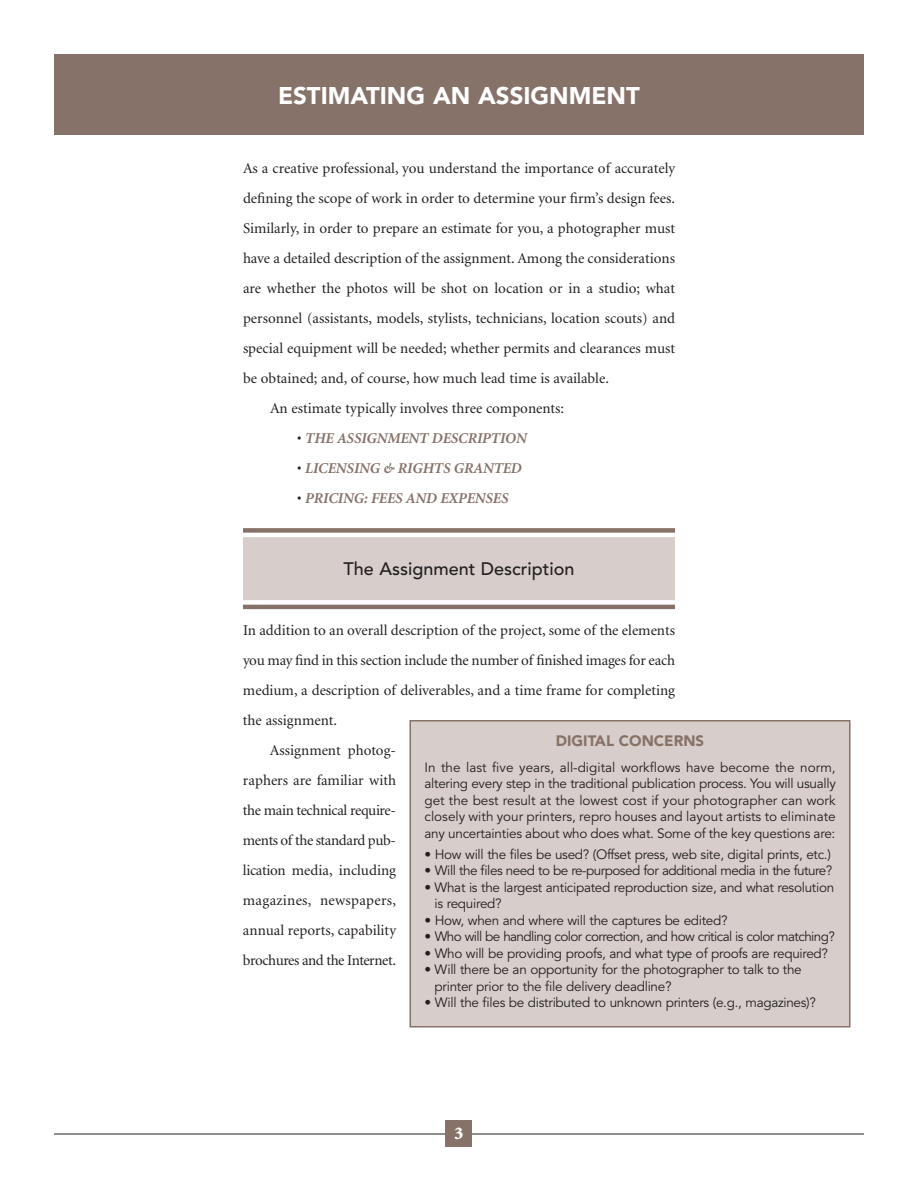
<style>
.page{position:relative;width:918px;height:1188px;background:#fff}
.page>*{position:absolute;margin:0;border:0;box-sizing:border-box;transform-origin:0 0}
.t1{font:900 24px "Avenir";color:#fff}
.t2{font:500 18px "Avenir";color:#231f20}
.t3{font:900 18px "Minion";color:#fff}
.t4{font:15px "Minion";color:#231f20}
.t5{font:italic 700 15px "Minion";letter-spacing:-.01em;color:#877269}
.t6{font:15px "Minion";letter-spacing:-.025em;color:#231f20}
.t7{font:15px "Minion";letter-spacing:-.03em;color:#231f20}
.t8{font:15px "Minion";letter-spacing:.02em;color:#231f20}
.t9{font:900 15px "Avenir";color:#877269}
.t10{font:13.5px/16.5px "Avenir";letter-spacing:-.02em;color:#231f20}
.t11{font:13.5px "Avenir";letter-spacing:-.045em;color:#231f20}
.t12{font:13.5px "Avenir";letter-spacing:-.04em;color:#231f20}
.s1{font-weight:400;font-style:normal;color:#231f20}
</style>
<div class="page">
<hr style="left:54px;top:1134px;width:810px;height:1px;background:#231f20">
<div style="left:446px;top:1120px;width:26px;height:28px;background:#877269"></div>
<div style="left:243px;top:528px;width:432px;height:5px;background:#877269"></div>
<div style="left:243px;top:537px;width:432px;height:63px;background:#d7cecb"></div>
<hr style="left:243px;top:605px;width:432px;height:4px;background:#877269">
<div style="left:54px;top:54px;width:810px;height:81px;background:#877269"></div>
<div style="left:410px;top:721px;width:440px;height:306px;background:#d7cecb"></div>
<div style="left:410px;top:720px;width:440px;height:308px;border:2px solid #877269"></div>
<h1 class="t1" style="left:278px;top:86px;width:363px">ESTIMATING AN ASSIGNMENT</h1>
<p class="t4" style="left:243px;top:162px;width:434px">As a creative professional, you understand the importance of accurately</p>
<p class="t4" style="left:243px;top:192px;width:434px">defining the scope of work in order to determine your firm’s design fees.</p>
<p class="t4" style="left:243px;top:222px;width:434px">Similarly, in order to prepare an estimate for you, a photographer must</p>
<p class="t4" style="left:243px;top:252px;width:434px">have a detailed description of the assignment. Among the considerations</p>
<p class="t4" style="left:243px;top:282px;width:434px">are whether the photos will be shot on location or in a studio; what</p>
<p class="t4" style="left:243px;top:312px;width:434px">personnel (assistants, models, stylists, technicians, location scouts) and</p>
<p class="t4" style="left:243px;top:342px;width:434px">special equipment will be needed; whether permits and clearances must</p>
<p class="t4" style="left:243px;top:372px;width:367px">be obtained; and, of course, how much lead time is available.</p>
<p class="t4" style="left:270px;top:402px;width:296px">An estimate typically involves three components:</p>
<p class="t5" style="left:297px;top:432px;width:231px"><span class="s1">•</span> THE ASSIGNMENT DESCRIPTION</p>
<p class="t5" style="left:297px;top:462px;width:226px"><span class="s1">•</span> LICENSING &amp; RIGHTS GRANTED</p>
<p class="t5" style="left:297px;top:492px;width:213px"><span class="s1">•</span> PRICING: FEES AND EXPENSES</p>
<p class="t2" style="left:344px;top:561px;width:233px">The Assignment Description</p>
<p class="t4" style="left:243px;top:624px;width:434px">In addition to an overall description of the project, some of the elements</p>
<p class="t4" style="left:243px;top:654px;width:434px">you may find in this section include the number of finished images for each</p>
<p class="t4" style="left:243px;top:684px;width:434px">medium, a description of deliverables, and a time frame for completing</p>
<p class="t4" style="left:243px;top:714px;width:96px">the assignment.</p>
<p class="t4" style="left:270px;top:744px;width:128px">Assignment photog-</p>
<p class="t4" style="left:243px;top:774px;width:155px">raphers are familiar with</p>
<p class="t6" style="left:243px;top:804px;width:155px">the main technical require-</p>
<p class="t6" style="left:243px;top:834px;width:155px">ments of the standard pub-</p>
<p class="t4" style="left:243px;top:864px;width:155px">lication media, including</p>
<p class="t8" style="left:243px;top:894px;width:154px">magazines, newspapers,</p>
<p class="t4" style="left:243px;top:924px;width:155px">annual reports, capability</p>
<p class="t7" style="left:243px;top:954px;width:154px">brochures and the Internet.</p>
<p class="t9" style="left:556px;top:735px;width:150px">DIGITAL CONCERNS</p>
<p class="t10" style="left:424px;top:760px;width:413px;text-align:justify">In the last five years, all-digital workflows have become the norm, altering every step in the traditional publication process. You will usually get the best result at the lowest cost if your photographer can work closely with your printers, repro houses and layout artists to eliminate any uncertainties about who does what. Some of the key questions are:</p>
<p class="t10" style="left:424px;top:847px;width:408px">• How will the files be used? (Offset press, web site, digital prints, etc.)</p>
<p class="t12" style="left:424px;top:865px;width:409px">• Will the files need to be re-purposed for additional media in the future?</p>
<p class="t10" style="left:435px;top:880px;width:401px;text-indent:-10px">• What is the largest anticipated reproduction size, and what resolution is required?</p>
<p class="t10" style="left:424px;top:913px;width:305px">• How, when and where will the captures be edited?</p>
<p class="t11" style="left:424px;top:931px;width:412px">• Who will be handling color correction, and how critical is color matching?</p>
<p class="t10" style="left:425px;top:946px;width:405px">• Who will be providing proofs, and what type of proofs are required?</p>
<p class="t10" style="left:435px;top:963px;width:369px;text-indent:-10px">• Will there be an opportunity for the photographer to talk to the printer prior to the file delivery deadline?</p>
<p class="t10" style="left:425px;top:996px;width:393px">• Will the files be distributed to unknown printers (e.g., magazines)?</p>
<p class="t3" style="left:454px;top:1127px;width:10px">3</p>
</div>
